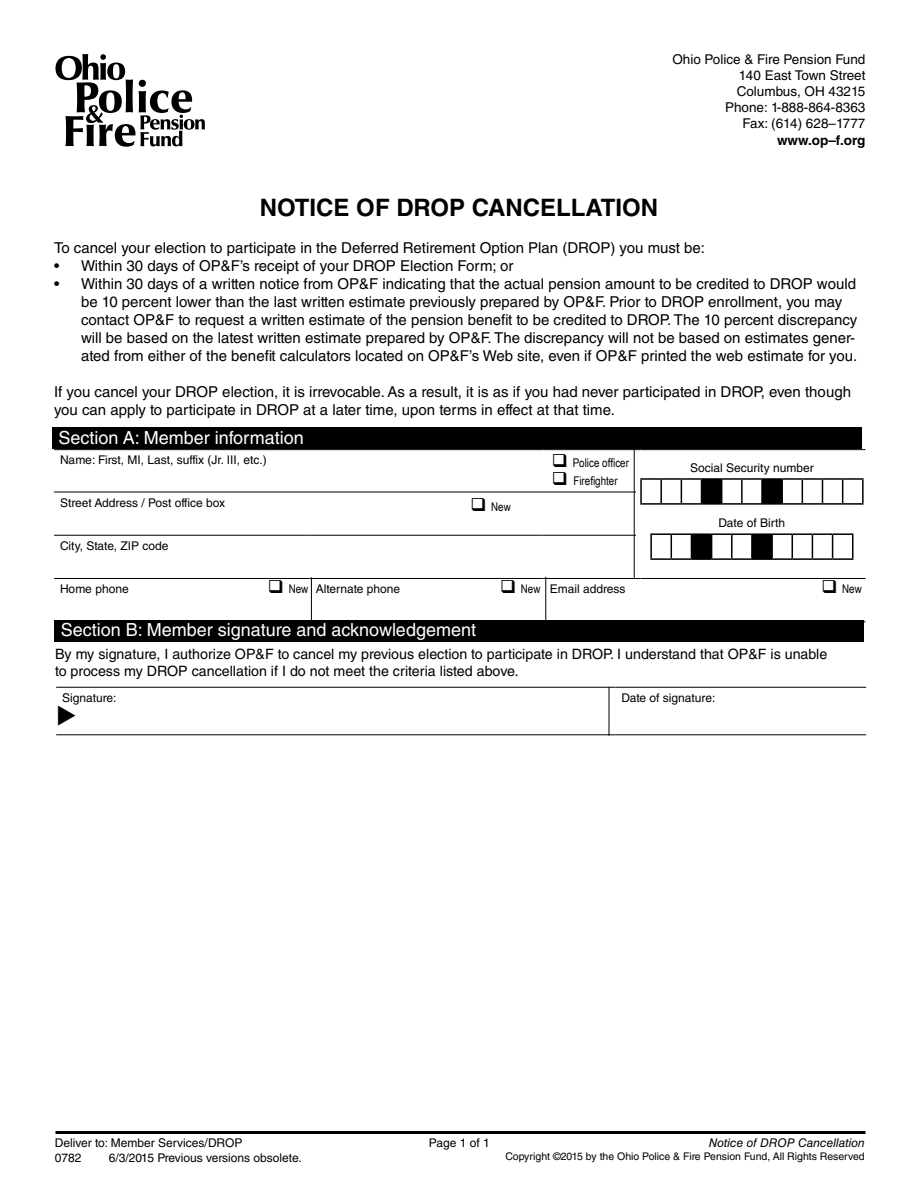
<style>
.page{position:relative;width:918px;height:1188px;background:#fff}
.page>*{position:absolute;margin:0;border:0;box-sizing:border-box;transform-origin:0 0}
.t1{font:700 24px "Helvetica LT Std";color:#000}
.t2{font:18px "Helvetica LT Std";color:#fff}
.t3{font:15px/18px "Helvetica LT Std";color:#000}
.t4{font:14.25px "Helvetica LT Std";color:#000}
.t5{font:13.5px "Helvetica LT Std";color:#000}
.t6{font:700 13.5px "Helvetica LT Std";color:#000}
.t7{font:12px "Helvetica LT Std";color:#000}
.t8{font:12px "Arial Narrow";color:#000}
.t9{font:italic 12px "Helvetica LT Std";color:#000}
.t10{font:10.5px "Helvetica LT Std";color:#000}
</style>
<div class="page">
<svg style="left:56px;top:54px;width:149px;height:92px"></svg>
<hr style="left:56px;top:1131px;width:810px;height:3px;background:#000">
<div style="left:52px;top:428px;width:810px;height:21px;background:#000"></div>
<hr style="left:54px;top:449px;width:256px;height:1px;background:#000">
<hr style="left:310px;top:449px;width:234px;height:1px;background:#000">
<hr style="left:544px;top:449px;width:92px;height:1px;background:#000">
<hr style="left:640px;top:449px;width:113px;height:1px;background:#000">
<hr style="left:753px;top:449px;width:113px;height:1px;background:#000">
<hr style="left:54px;top:492px;width:256px;height:1px;background:#000">
<hr style="left:310px;top:492px;width:234px;height:1px;background:#000">
<hr style="left:544px;top:492px;width:92px;height:1px;background:#000">
<hr style="left:54px;top:535px;width:256px;height:1px;background:#000">
<hr style="left:310px;top:535px;width:234px;height:1px;background:#000">
<hr style="left:544px;top:535px;width:92px;height:1px;background:#000">
<hr style="left:54px;top:578px;width:256px;height:1px;background:#000">
<hr style="left:310px;top:578px;width:234px;height:1px;background:#000">
<hr style="left:544px;top:578px;width:92px;height:1px;background:#000">
<hr style="left:640px;top:578px;width:113px;height:1px;background:#000">
<hr style="left:753px;top:578px;width:113px;height:1px;background:#000">
<hr style="left:753px;top:621px;width:113px;height:1px;background:#000">
<hr style="left:640px;top:478px;width:21px;height:2px;background:#000">
<hr style="left:640px;top:480px;width:2px;height:23px;background:#000">
<hr style="left:661px;top:478px;width:20px;height:2px;background:#000">
<hr style="left:660px;top:480px;width:2px;height:23px;background:#000">
<hr style="left:681px;top:478px;width:21px;height:2px;background:#000">
<svg style="left:681px;top:480px;width:1px;height:23px"></svg>
<hr style="left:702px;top:478px;width:20px;height:2px;background:#000">
<hr style="left:722px;top:478px;width:20px;height:2px;background:#000">
<svg style="left:701px;top:479px;width:80px;height:24px"></svg>
<hr style="left:742px;top:478px;width:20px;height:2px;background:#000">
<hr style="left:741px;top:480px;width:2px;height:23px;background:#000">
<hr style="left:762px;top:478px;width:20px;height:2px;background:#000">
<hr style="left:761px;top:480px;width:2px;height:23px;background:#000">
<hr style="left:782px;top:478px;width:20px;height:2px;background:#000">
<hr style="left:781px;top:480px;width:2px;height:23px;background:#000">
<hr style="left:802px;top:478px;width:21px;height:2px;background:#000">
<svg style="left:802px;top:480px;width:1px;height:23px"></svg>
<hr style="left:823px;top:478px;width:20px;height:2px;background:#000">
<svg style="left:822px;top:480px;width:1px;height:23px"></svg>
<hr style="left:843px;top:478px;width:21px;height:2px;background:#000">
<svg style="left:842px;top:480px;width:1px;height:23px"></svg>
<hr style="left:862px;top:480px;width:2px;height:23px;background:#000">
<hr style="left:640px;top:503px;width:21px;height:2px;background:#000">
<hr style="left:661px;top:503px;width:20px;height:2px;background:#000">
<hr style="left:681px;top:503px;width:21px;height:2px;background:#000">
<hr style="left:702px;top:503px;width:20px;height:2px;background:#000">
<hr style="left:722px;top:503px;width:20px;height:2px;background:#000">
<hr style="left:742px;top:503px;width:20px;height:2px;background:#000">
<hr style="left:762px;top:503px;width:20px;height:2px;background:#000">
<hr style="left:782px;top:503px;width:20px;height:2px;background:#000">
<hr style="left:802px;top:503px;width:21px;height:2px;background:#000">
<hr style="left:823px;top:503px;width:20px;height:2px;background:#000">
<hr style="left:843px;top:503px;width:21px;height:2px;background:#000">
<hr style="left:650px;top:533px;width:21px;height:2px;background:#000">
<hr style="left:650px;top:535px;width:2px;height:23px;background:#000">
<hr style="left:671px;top:533px;width:20px;height:2px;background:#000">
<svg style="left:671px;top:535px;width:1px;height:23px"></svg>
<hr style="left:691px;top:533px;width:21px;height:2px;background:#000">
<hr style="left:712px;top:533px;width:20px;height:2px;background:#000">
<svg style="left:691px;top:534px;width:80px;height:24px"></svg>
<hr style="left:732px;top:533px;width:20px;height:2px;background:#000">
<hr style="left:731px;top:535px;width:2px;height:23px;background:#000">
<hr style="left:752px;top:533px;width:20px;height:2px;background:#000">
<hr style="left:751px;top:535px;width:2px;height:23px;background:#000">
<hr style="left:772px;top:533px;width:20px;height:2px;background:#000">
<hr style="left:771px;top:535px;width:2px;height:23px;background:#000">
<hr style="left:792px;top:533px;width:20px;height:2px;background:#000">
<svg style="left:792px;top:535px;width:1px;height:23px"></svg>
<hr style="left:812px;top:533px;width:21px;height:2px;background:#000">
<svg style="left:812px;top:535px;width:1px;height:23px"></svg>
<hr style="left:833px;top:533px;width:20px;height:2px;background:#000">
<svg style="left:832px;top:535px;width:1px;height:23px"></svg>
<svg style="left:852px;top:535px;width:1px;height:23px"></svg>
<hr style="left:650px;top:558px;width:21px;height:2px;background:#000">
<hr style="left:671px;top:558px;width:20px;height:2px;background:#000">
<hr style="left:691px;top:558px;width:21px;height:2px;background:#000">
<hr style="left:712px;top:558px;width:20px;height:2px;background:#000">
<hr style="left:732px;top:558px;width:20px;height:2px;background:#000">
<hr style="left:752px;top:558px;width:20px;height:2px;background:#000">
<hr style="left:772px;top:558px;width:20px;height:2px;background:#000">
<hr style="left:792px;top:558px;width:20px;height:2px;background:#000">
<hr style="left:812px;top:558px;width:21px;height:2px;background:#000">
<hr style="left:833px;top:558px;width:20px;height:2px;background:#000">
<hr style="left:545px;top:577px;width:1px;height:43px;background:#000">
<hr style="left:634px;top:449px;width:1px;height:129px;background:#000">
<hr style="left:311px;top:577px;width:1px;height:43px;background:#000">
<div style="left:54px;top:620px;width:810px;height:21px;background:#000"></div>
<hr style="left:56px;top:687px;width:559px;height:1px;background:#000">
<hr style="left:615px;top:687px;width:251px;height:1px;background:#000">
<hr style="left:56px;top:734px;width:559px;height:1px;background:#000">
<hr style="left:615px;top:734px;width:251px;height:1px;background:#000">
<hr style="left:609px;top:687px;width:1px;height:49px;background:#000">
<p class="t5" style="left:672px;top:51px;width:195px">Ohio Police &amp; Fire Pension Fund</p>
<p class="t5" style="left:739px;top:67px;width:128px">140 East Town Street</p>
<p class="t5" style="left:737px;top:84px;width:130px">Columbus, OH 43215</p>
<p class="t5" style="left:725px;top:100px;width:142px">Phone: 1-888-864-8363</p>
<p class="t5" style="left:743px;top:116px;width:124px">Fax: (614) 628–1777</p>
<p class="t6" style="left:777px;top:132px;width:90px">www.op–f.org</p>
<p class="t1" style="left:260px;top:193px;width:400px">NOTICE OF DROP CANCELLATION</p>
<p class="t3" style="left:54px;top:238px;width:653px">To cancel your election to participate in the Deferred Retirement Option Plan (DROP) you must be:</p>
<p class="t3" style="left:54px;top:256px;width:461px">• Within 30 days of OP&amp;F’s receipt of your DROP Election Form; or</p>
<p class="t3" style="left:81px;top:274px;width:778px;text-indent:-27px">• Within 30 days of a written notice from OP&amp;F indicating that the actual pension amount to be credited to DROP would be 10 percent lower than the last written estimate previously prepared by OP&amp;F. Prior to DROP enrollment, you may contact OP&amp;F to request a written estimate of the pension benefit to be credited to DROP. The 10 percent discrepancy will be based on the latest written estimate prepared by OP&amp;F. The discrepancy will not be based on estimates gener&shy;ated from either of the benefit calculators located on OP&amp;F’s Web site, even if OP&amp;F printed the web estimate for you.</p>
<p class="t3" style="left:54px;top:382px;width:799px">If you cancel your DROP election, it is irrevocable. As a result, it is as if you had never participated in DROP, even though</p>
<p class="t3" style="left:54px;top:400px;width:562px">you can apply to participate in DROP at a later time, upon terms in effect at that time.</p>
<p class="t7" style="left:60px;top:453px;width:208px">Name: First, MI, Last, suffix (Jr. III, etc.)</p>
<p class="t7" style="left:60px;top:495px;width:167px">Street Address / Post office box</p>
<p class="t7" style="left:60px;top:539px;width:110px">City, State, ZIP code</p>
<p class="t7" style="left:60px;top:582px;width:70px">Home phone</p>
<p class="t7" style="left:316px;top:582px;width:86px">Alternate phone</p>
<p class="t7" style="left:550px;top:582px;width:77px">Email address</p>
<p class="t2" style="left:59px;top:427px;width:247px">Section A: Member information</p>
<p class="t8" style="left:552px;top:454px;width:79px">❑ Police officer</p>
<p class="t8" style="left:552px;top:472px;width:67px">❑ Firefighter</p>
<p class="t7" style="left:690px;top:461px;width:125px">Social Security number</p>
<p class="t8" style="left:470px;top:498px;width:42px">❑ New</p>
<p class="t7" style="left:719px;top:516px;width:68px">Date of Birth</p>
<p class="t8" style="left:268px;top:580px;width:42px">❑ New</p>
<p class="t8" style="left:500px;top:580px;width:42px">❑ New</p>
<p class="t8" style="left:821px;top:580px;width:42px">❑ New</p>
<p class="t2" style="left:61px;top:619px;width:417px">Section B: Member signature and acknowledgement</p>
<p class="t4" style="left:55px;top:646px;width:774px">By my signature, I authorize OP&amp;F to cancel my previous election to participate in DROP. I understand that OP&amp;F is unable</p>
<p class="t4" style="left:55px;top:663px;width:465px">to process my DROP cancellation if I do not meet the criteria listed above.</p>
<p class="t7" style="left:62px;top:691px;width:56px">Signature:</p>
<p class="t7" style="left:621px;top:691px;width:95px">Date of signature:</p>
<p class="t7" style="left:55px;top:1136px;width:189px">Deliver to: Member Services/DROP</p>
<p class="t7" style="left:55px;top:1150px;width:28px">0782</p>
<p class="t7" style="left:109px;top:1150px;width:195px">6/3/2015 Previous versions obsolete.</p>
<p class="t7" style="left:429px;top:1136px;width:62px">Page 1 of 1</p>
<p class="t9" style="left:709px;top:1136px;width:157px">Notice of DROP Cancellation</p>
<p class="t10" style="left:506px;top:1150px;width:361px">Copyright ©2015 by the Ohio Police &amp; Fire Pension Fund, All Rights Reserved</p>
</div>
